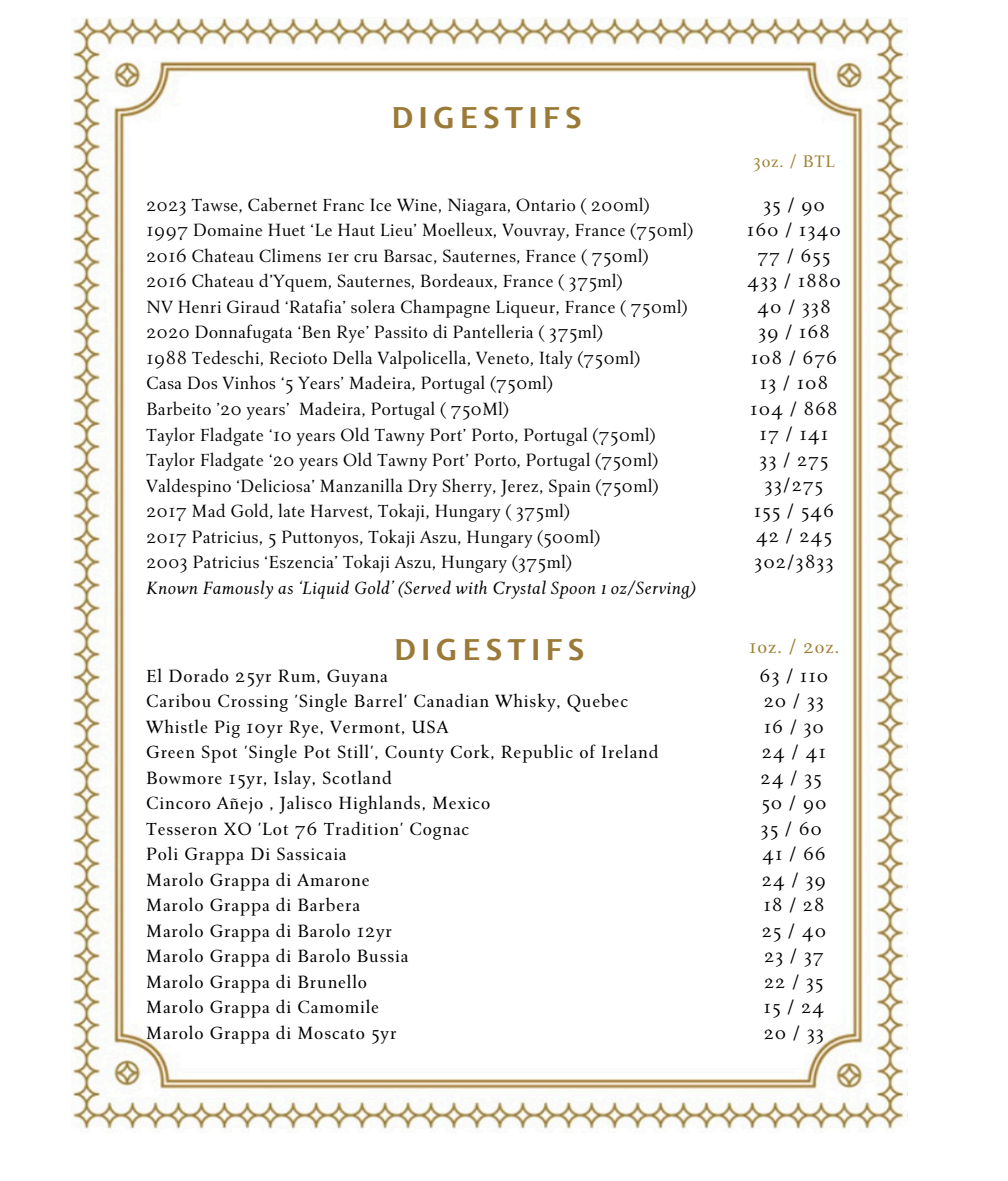
<style>
.page{position:relative;width:1008px;height:1181px;background:#fff}
.page>*{position:absolute;margin:0;border:0;box-sizing:border-box;transform-origin:0 0}
.t1{font:700 29px "Marriott";letter-spacing:.165em;color:#9b7a38}
.t2{font:20px "Roos St Regis Display";letter-spacing:.045em;color:#9f8035}
.t3{font:19px/25.6px "Roos St Regis Text";color:#000}
.t4{font:19px/25.6px "Roos St Regis Display";letter-spacing:.045em;color:#000}
.t5{font:18px "Roos St Regis Display";letter-spacing:.045em;color:#9f8035}
.s1{font-style:italic}
</style>
<div class="page">
<img style="left:72px;top:17px;width:835px;height:1112px">
<div style="left:200px;top:432px;width:592px;height:131px;background:#fff"></div>
<div style="left:206px;top:921px;width:592px;height:131px;background:#fff"></div>
<div style="left:420px;top:337px;width:164px;height:35px;background:#fff"></div>
<div style="left:410px;top:696px;width:174px;height:48px;background:#fff"></div>
<p class="t1" style="left:391px;top:98px;width:192px">DIGESTIFS</p>
<h2 class="t3" style="left:146px;top:194px;width:551px">2023 Tawse, Cabernet Franc Ice Wine, Niagara, Ontario ( 200ml)<br>1997 Domaine Huet ‘Le Haut Lieu’ Moelleux, Vouvray, France (750ml)<br>2016 Chateau Climens 1er cru Barsac, Sauternes, France ( 750ml)<br>2016 Chateau d’Yquem, Sauternes, Bordeaux, France ( 375ml)<br>NV Henri Giraud ‘Ratafia’ solera Champagne Liqueur, France ( 750ml)<br>2020 Donnafugata ‘Ben Rye’ Passito di Pantelleria ( 375ml)<br>1988 Tedeschi, Recioto Della Valpolicella, Veneto, Italy (750ml)<br>Casa Dos Vinhos ‘5 Years’ Madeira, Portugal (750ml)<br>Barbeito ’20 years’ Madeira, Portugal ( 750Ml)<br>Taylor Fladgate ‘10 years Old Tawny Port’ Porto, Portugal (750ml)<br>Taylor Fladgate ‘20 years Old Tawny Port’ Porto, Portugal (750ml)<br>Valdespino ‘Deliciosa’ Manzanilla Dry Sherry, Jerez, Spain (750ml)<br>2017 Mad Gold, late Harvest, Tokaji, Hungary ( 375ml)<br>2017 Patricius, 5 Puttonyos, Tokaji Aszu, Hungary (500ml)<br>2003 Patricius ‘Eszencia’ Tokaji Aszu, Hungary (375ml)<br><span class="s1">Known Famously as ‘Liquid Gold’ (Served with Crystal Spoon 1 oz/Serving)</span></h2>
<h2 class="t1" style="left:394px;top:630px;width:192px">DIGESTIFS</h2>
<h2 class="t4" style="left:146px;top:665px;width:514px">El Dorado 25yr Rum, Guyana<br>Caribou Crossing 'Single Barrel' Canadian Whisky, Quebec Whistle Pig 10yr Rye, Vermont, USA<br>Green Spot 'Single Pot Still', County Cork, Republic of Ireland Bowmore 15yr, Islay, Scotland<br>Cincoro Añejo , Jalisco Highlands, Mexico<br>Tesseron XO 'Lot 76 Tradition' Cognac<br>Poli Grappa Di Sassicaia<br>Marolo Grappa di Amarone<br>Marolo Grappa di Barbera<br>Marolo Grappa di Barolo 12yr<br>Marolo Grappa di Barolo Bussia<br>Marolo Grappa di Brunello<br>Marolo Grappa di Camomile<br>Marolo Grappa di Moscato 5yr</h2>
<h1 class="t5" style="left:753px;top:155px;width:83px">3oz. / BTL</h1>
<p class="t4" style="left:747px;top:194px;width:95px;text-align:center">35 / 90<br>160 / 1340<br>77 / 655<br>433 / 1880<br>40 / 338<br>39 / 168<br>108 / 676<br>13 / 108<br>104 / 868<br>17 / 141<br>33 / 275<br>33/275<br>155 / 546<br>42 / 245<br>302/3833</p>
<h2 class="t2" style="left:749px;top:638px;width:92px">1oz. / 2oz.</h2>
<h2 class="t4" style="left:760px;top:665px;width:70px">63 / 110<br>20 / 33<br>16 / 30<br>24 / 41<br>24 / 35<br>50 / 90<br>35 / 60<br>41 / 66<br>24 / 39<br>18 / 28<br>25 / 40<br>23 / 37<br>22 / 35<br>15 / 24<br>20 / 33</h2>
</div>
